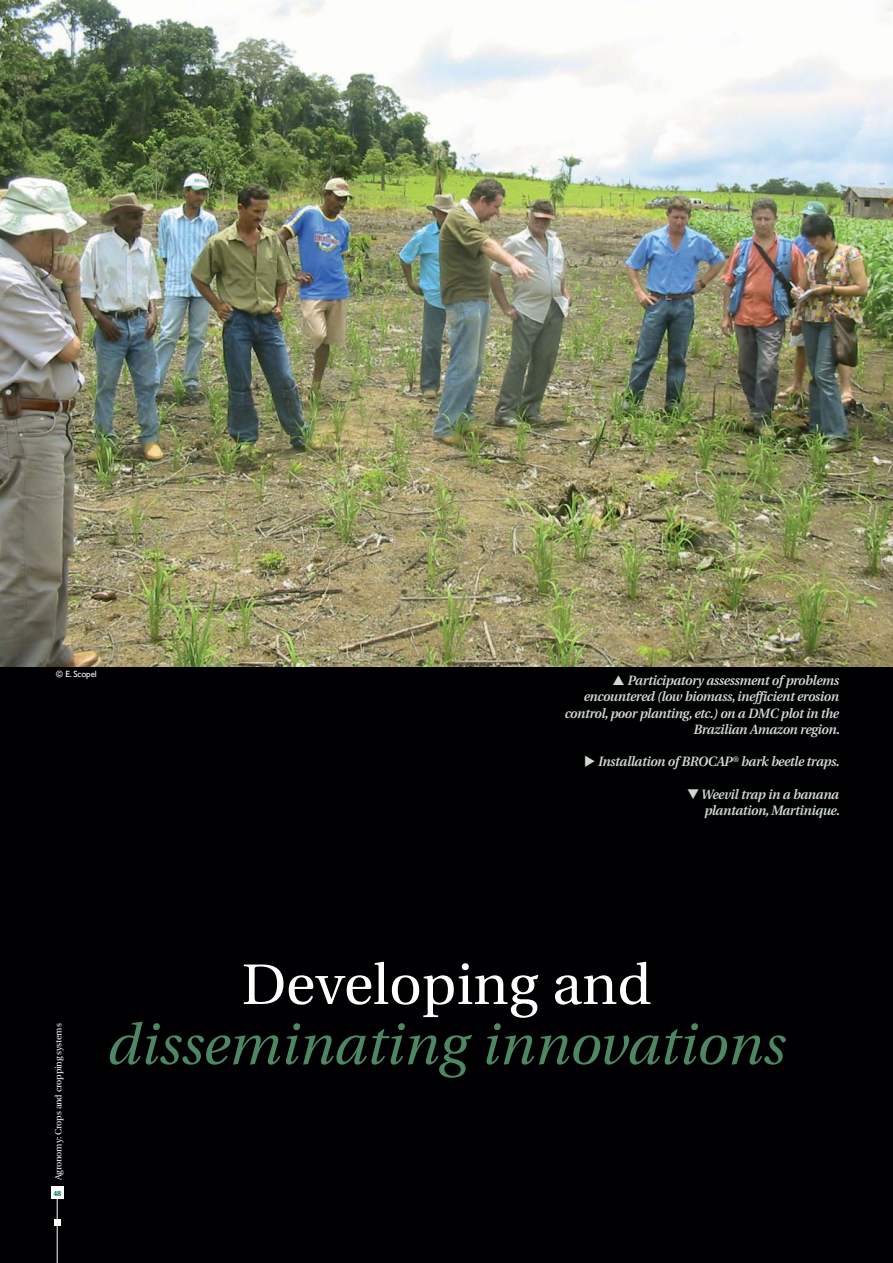
<style>
.page{position:relative;width:893px;height:1263px;background:#000003}
.page>*{position:absolute;margin:0;border:0;box-sizing:border-box;transform-origin:0 0}
.t1{font:italic 57px "Utopia";color:#4e8763}
.t2{font:57px "Utopia";color:#fff}
.t3{font:italic 600 13.5px/16.2px "Utopia";letter-spacing:-.025em;color:#d0d9d0;text-align:right}
.t4{font:9px "Utopia";letter-spacing:-.02em;color:#fff}
.t5{font:9px "Gill Sans";letter-spacing:-.01em;color:#fff}
.t6{font:700 7.5px "Utopia";color:#006b3b;scale:.95 1}
.s1{font-style:normal}
</style>
<div class="page">
<img style="left:0;top:0;width:893px;height:667px">
<svg style="left:54px;top:1220px;width:6px;height:6px"></svg>
<div style="left:51px;top:1186px;width:13px;height:13px;background:#fff"></div>
<hr style="left:57px;top:1199px;width:1px;height:64px;background:#fff">
<p class="t5" style="left:56px;top:669px;width:42px">© E. Scopel</p>
<p class="t3" style="left:565px;top:674px;width:277px">Participatory assessment of problems encountered (low biomass, inefficient erosion control, poor planting, etc.) on a DMC plot in the Brazilian Amazon region.</p>
<p class="t3" style="left:584px;top:755px;width:257px">◆ Installation of BROCAP<sup>®</sup> bark beetle traps<span class="s1">.</span></p>
<p class="t3" style="left:687px;top:787px;width:155px">❑ Weevil trap in a banana plantation, Martinique.</p>
<p class="t4" style="left:55px;top:1180px;width:158px;rotate:-90deg">Agronomy: Crops and cropping systems</p>
<p class="t6" style="left:53px;top:1190px;width:10px">48</p>
<h1 class="t2" style="left:242px;top:962px;width:411px">Developing and</h1>
<h1 class="t1" style="left:108px;top:1022px;width:679px">disseminating innovations</h1>
</div>
